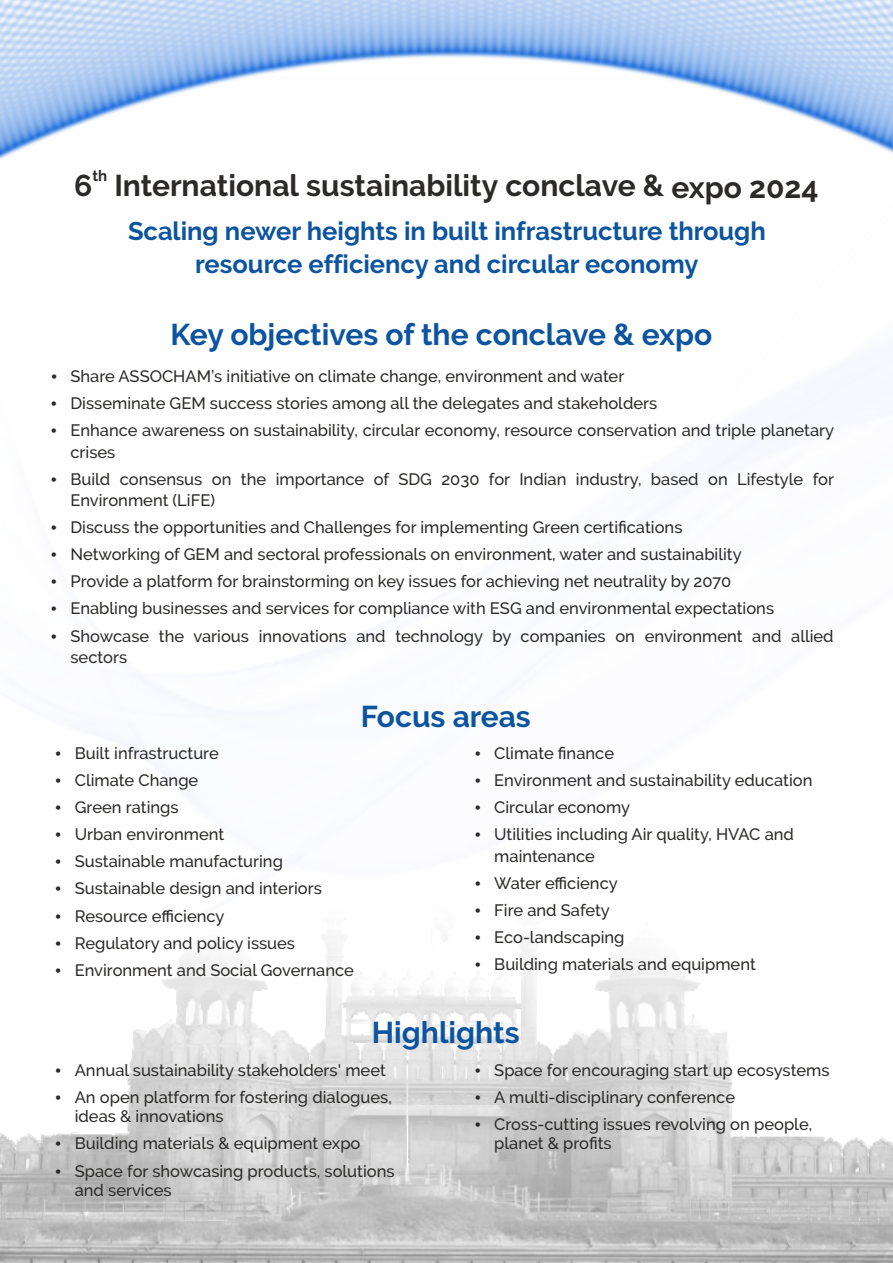
<style>
.page{position:relative;width:893px;height:1263px;background:#fff}
.page>*{position:absolute;margin:0;border:0;box-sizing:border-box;transform-origin:0 0}
.t1{font:700 30px "Raleway";color:#0c54a0}
.t2{font:700 30px "Raleway";color:#2b2a29}
.t3{font:700 25.5px/33px "Raleway";color:#0c54a0;text-align:center}
.t4{font:500 16.5px/27.2px "Raleway";color:#2b2a29}
.t5{font:700 15px "Raleway";color:#2b2a29}
</style>
<div class="page">
<img style="left:0;top:0;width:893px;height:160px">
<img style="left:0;top:936px;width:893px;height:327px">
<svg style="left:56px;top:941px;width:5px;height:4px"></svg>
<svg style="left:56px;top:968px;width:5px;height:4px"></svg>
<svg style="left:476px;top:936px;width:4px;height:4px"></svg>
<svg style="left:476px;top:962px;width:4px;height:5px"></svg>
<svg style="left:56px;top:1068px;width:5px;height:4px"></svg>
<svg style="left:56px;top:1095px;width:5px;height:5px"></svg>
<svg style="left:56px;top:1142px;width:5px;height:4px"></svg>
<svg style="left:56px;top:1169px;width:5px;height:4px"></svg>
<svg style="left:476px;top:1068px;width:4px;height:4px"></svg>
<svg style="left:476px;top:1095px;width:4px;height:5px"></svg>
<svg style="left:476px;top:1122px;width:4px;height:5px"></svg>
<p class="t5" style="left:92px;top:167px;width:16px">th</p>
<h1 class="t2" style="left:74px;top:168px;width:746px">6 International sustainability conclave &amp; expo 2024</h1>
<h2 class="t3" style="left:128px;top:215px;width:639px">Scaling newer heights in built infrastructure through resource efficiency and circular economy</h2>
<h1 class="t1" style="left:171px;top:317px;width:543px">Key objectives of the conclave &amp; expo</h1>
<p class="t4" style="left:70px;top:363px;width:765px">Share ASSOCHAM’s initiative on climate change, environment and water<br>Disseminate GEM success stories among all the delegates and stakeholders<br>Enhance awareness on sustainability, circular economy, resource conservation and triple planetary</p>
<p class="t4" style="left:70px;top:438px;width:765px">crises<br>Build consensus on the importance of SDG 2030 for Indian industry, based on Lifestyle for</p>
<p class="t4" style="left:70px;top:487px;width:765px">Environment (LiFE)<br>Discuss the opportunities and Challenges for implementing Green certifications<br>Networking of GEM and sectoral professionals on environment, water and sustainability<br>Provide a platform for brainstorming on key issues for achieving net neutrality by 2070<br>Enabling businesses and services for compliance with ESG and environmental expectations Showcase the various innovations and technology by companies on environment and allied</p>
<p class="t4" style="left:70px;top:643px;width:58px">sectors</p>
<h1 class="t1" style="left:361px;top:698px;width:172px">Focus areas</h1>
<p class="t4" style="left:75px;top:739px;width:281px">Built infrastructure<br>Climate Change<br>Green ratings<br>Urban environment<br>Sustainable manufacturing<br>Sustainable design and interiors<br>Resource efficiency<br>Regulatory and policy issues<br>Environment and Social Governance</p>
<p class="t4" style="left:494px;top:739px;width:320px">Climate finance<br>Environment and sustainability education<br>Circular economy<br>Utilities including Air quality, HVAC and</p>
<p class="t4" style="left:494px;top:842px;width:263px">maintenance<br>Water efficiency<br>Fire and Safety<br>Eco-landscaping<br>Building materials and equipment</p>
<h1 class="t1" style="left:372px;top:1015px;width:149px">Highlights</h1>
<p class="t4" style="left:75px;top:1056px;width:319px">Annual sustainability stakeholders' meet<br>An open platform for fostering dialogues,</p>
<p class="t4" style="left:75px;top:1103px;width:321px">ideas &amp; innovations<br>Building materials &amp; equipment expo<br>Space for showcasing products, solutions</p>
<p class="t4" style="left:75px;top:1176px;width:98px">and services</p>
<p class="t4" style="left:494px;top:1056px;width:337px">Space for encouraging start up ecosystems<br>A multi-disciplinary conference<br>Cross-cutting issues revolving on people,</p>
<p class="t4" style="left:494px;top:1130px;width:119px">planet &amp; profits</p>
</div>
